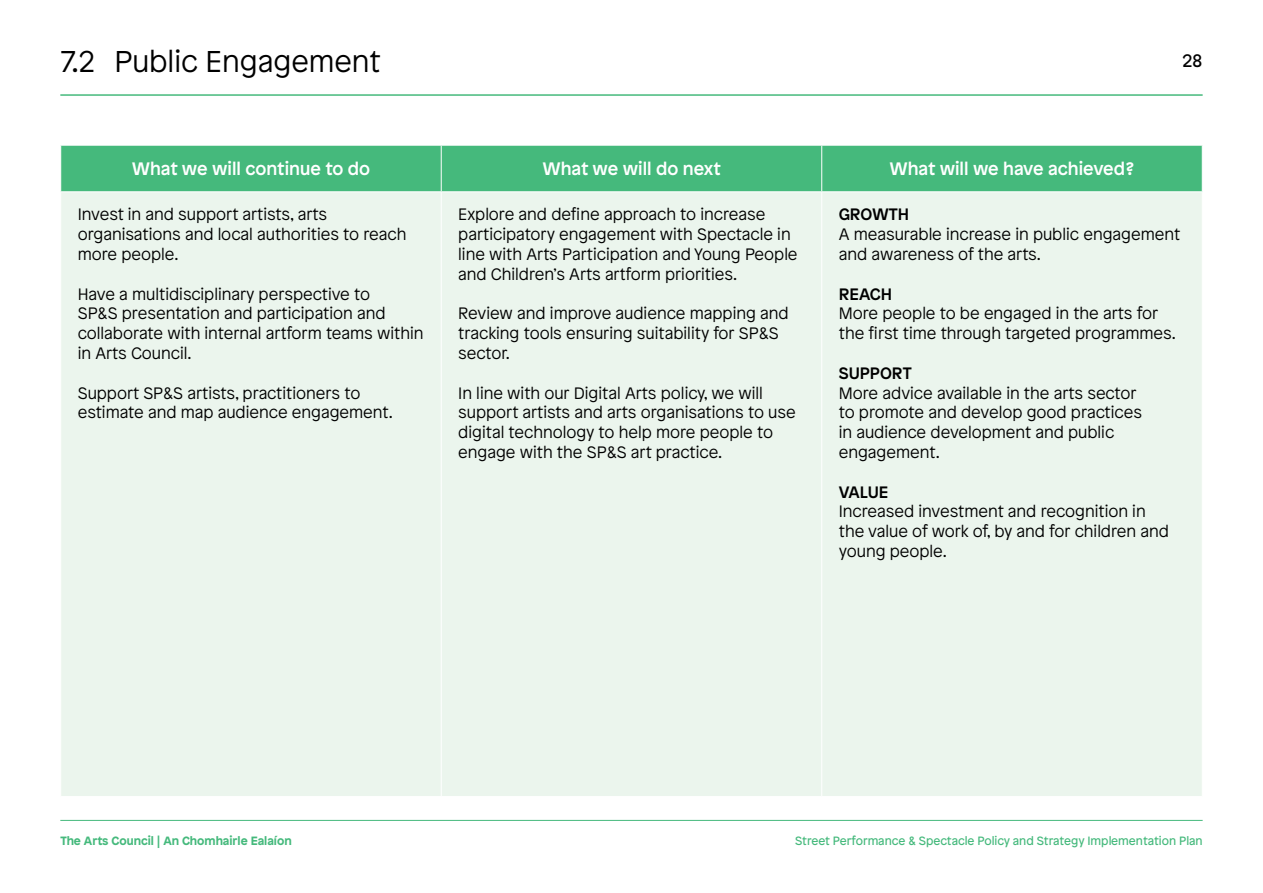
<style>
.page{position:relative;width:1263px;height:893px;background:#fff}
.page>*{position:absolute;margin:0;border:0;box-sizing:border-box;transform-origin:0 0}
.Title_Top_Text{font:300 30px "Patron";color:#000}
.Table_Title{font:500 18px "Patron";color:#fff}
.t1{font:18px "Patron";color:#000}
.Table_Text{font:300 16.5px/19.8px "Patron";color:#000}
.Table_Text-2{font:500 16.5px "Patron";color:#000}
.t2{font:12px "Patron";color:#45b97c}
.t3{font:700 12px "Patron";color:#45b97c}
</style>
<div class="page">
<hr style="left:60px;top:94px;width:1143px;height:2px;background:#45b97c">
<hr style="left:60px;top:820px;width:1143px;height:1px;background:#45b97c">
<div style="left:61px;top:146px;width:1141px;height:45px;background:#45b97c"></div>
<div style="left:61px;top:192px;width:1141px;height:604px;background:#ebf5ed"></div>
<hr style="left:441px;top:192px;width:1px;height:604px;background:#fff">
<hr style="left:821px;top:192px;width:1px;height:604px;background:#fff">
<hr style="left:441px;top:146px;width:1px;height:45px;background:#fff">
<hr style="left:821px;top:146px;width:1px;height:45px;background:#fff">
<p class="Title_Top_Text" style="left:60px;top:41px;width:322px">7.2 Public Engagement</p>
<p class="t1" style="left:1182px;top:48px;width:22px">28</p>
<p class="Table_Title" style="left:132px;top:155px;width:240px">What we will continue to do</p>
<p class="Table_Title" style="left:542px;top:155px;width:180px">What we will do next</p>
<p class="Table_Title" style="left:889px;top:155px;width:247px">What will we have achieved?</p>
<p class="Table_Text" style="left:78px;top:204px;width:330px">Invest in and support artists, arts organisations and local authorities to reach more people.</p>
<p class="Table_Text" style="left:78px;top:283px;width:347px">Have a multidisciplinary perspective to<br>SP&amp;S presentation and participation and collaborate with internal artform teams within in Arts Council.</p>
<p class="Table_Text" style="left:78px;top:382px;width:317px">Support SP&amp;S artists, practitioners to estimate and map audience engagement.</p>
<p class="Table_Text" style="left:458px;top:204px;width:341px">Explore and define approach to increase participatory engagement with Spectacle in line with Arts Participation and Young People and Children’s Arts artform priorities.</p>
<p class="Table_Text" style="left:458px;top:303px;width:332px">Review and improve audience mapping and tracking tools ensuring suitability for SP&amp;S sector.</p>
<p class="Table_Text" style="left:458px;top:382px;width:339px">In line with our Digital Arts policy, we will support artists and arts organisations to use digital technology to help more people to engage with the SP&amp;S art practice.</p>
<p class="Table_Text-2" style="left:839px;top:202px;width:72px">GROWTH</p>
<p class="Table_Text" style="left:839px;top:224px;width:343px">A measurable increase in public engagement and awareness of the arts.</p>
<p class="Table_Text-2" style="left:839px;top:281px;width:55px">REACH</p>
<p class="Table_Text" style="left:839px;top:303px;width:339px">More people to be engaged in the arts for the first time through targeted programmes.</p>
<p class="Table_Text-2" style="left:839px;top:360px;width:75px">SUPPORT</p>
<p class="Table_Text" style="left:839px;top:382px;width:305px">More advice available in the arts sector to promote and develop good practices in audience development and public engagement.</p>
<p class="Table_Text-2" style="left:839px;top:479px;width:51px">VALUE</p>
<p class="Table_Text" style="left:839px;top:501px;width:332px">Increased investment and recognition in the value of work of, by and for children and young people.</p>
<p class="t3" style="left:60px;top:831px;width:233px">The Arts Council | An Chomhairle Ealaíon</p>
<p class="t2" style="left:795px;top:831px;width:409px">Street Performance &amp; Spectacle Policy and Strategy Implementation Plan</p>
</div>
